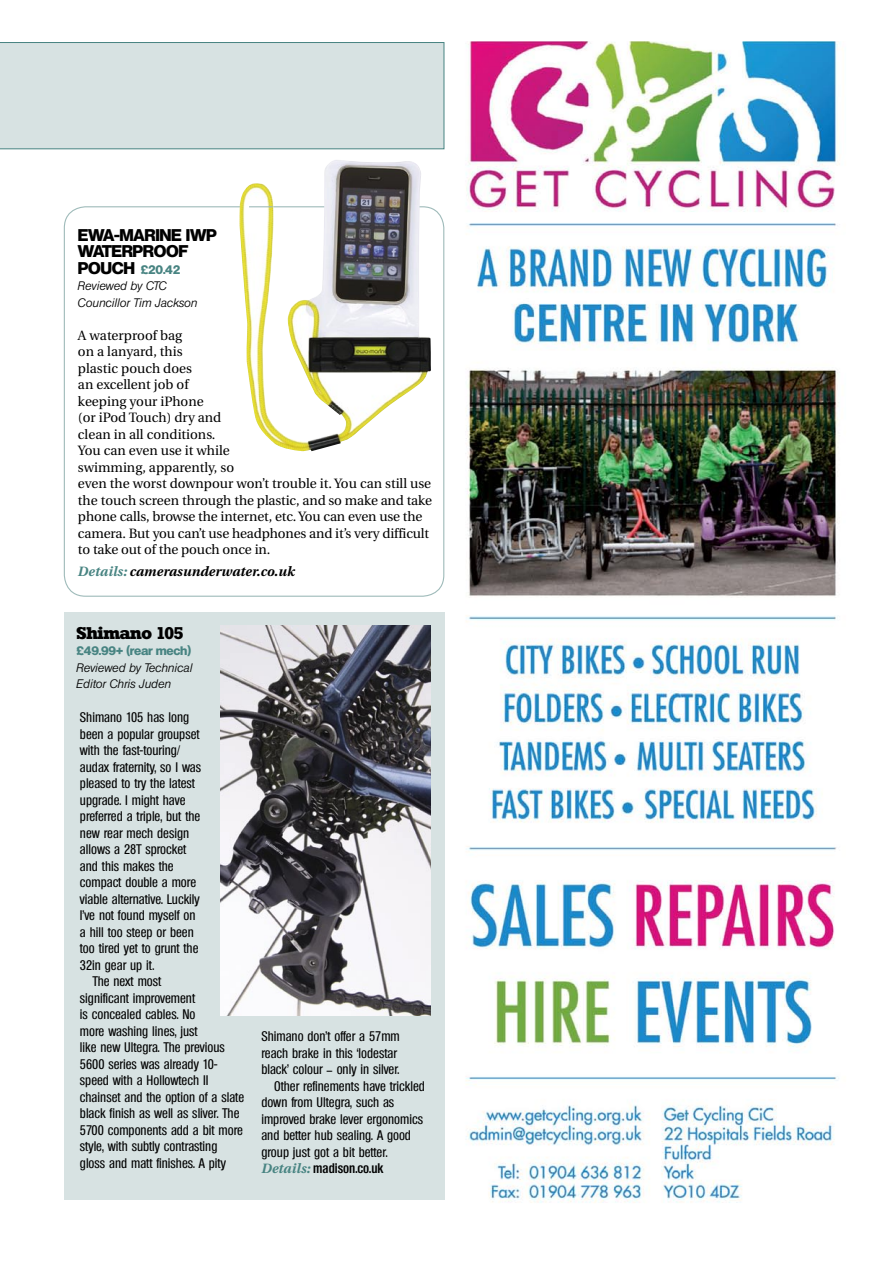
<style>
.page{position:relative;width:893px;height:1263px;background:#fff}
.page>*{position:absolute;margin:0;border:0;box-sizing:border-box;transform-origin:0 0}
.t1{font:800 16.5px/16.5px "Olympia";letter-spacing:-.02em;color:#000}
.t2{font:700 16.5px "Stafford";letter-spacing:-.02em;color:#000}
.t3{font:500 condensed 13.5px/16.5px "Olympia";color:#000}
.t4{font:13.5px/16.5px "Utopia";color:#000}
.t5{font:italic 700 13.5px "Utopia";letter-spacing:.01em;color:#000}
.t6{font:600 condensed 13.5px "Olympia";color:#000}
.t7{font:italic 300 12px/16.5px "Olympia";color:#000}
.t8{font:800 12px "Olympia";letter-spacing:-.02em;color:#488482}
.s1{font-size:16.5px;color:#000}
.s2{color:#488482}
.s3{font-family:"Utopia";font-weight:700;font-style:italic;font-stretch:normal;color:#488482}
</style>
<div class="page">
<div style="left:0;top:42px;width:444px;height:107px;background:#d7e2e2"></div>
<img style="left:466px;top:41px;width:373px;height:1162px">
<img style="left:240px;top:160px;width:191px;height:291px">
<svg style="left:249px;top:206px;width:24px;height:1px"></svg>
<div style="left:64px;top:612px;width:380px;height:587px;background:#d7e2e2"></div>
<img style="left:220px;top:626px;width:211px;height:390px">
<p class="t1" style="left:78px;top:226px;width:127px">EWA-MARINE IWP<br>WATERPROOF</p>
<p class="t8" style="left:78px;top:262px;width:104px"><span class="s1">POUCH</span> £20.42</p>
<p class="t7" style="left:78px;top:278px;width:121px">Reviewed by CTC<br>Councillor Tim Jackson</p>
<p class="t4" style="left:78px;top:327px;width:356px">A waterproof bag<br>on a lanyard, this<br>plastic pouch does<br>an excellent job of<br>keeping your iPhone<br>(or iPod Touch) dry and<br>clean in all conditions.<br>You can even use it while<br>swimming, apparently, so<br>even the worst downpour won’t trouble it. You can still use the touch screen through the plastic, and so make and take phone calls, browse the internet, etc. You can even use the camera. But you can’t use headphones and it’s very difficult to take out of the pouch once in.</p>
<p class="t5" style="left:78px;top:563px;width:218px"><span class="s2">Details:</span> camerasunderwater.co.uk</p>
<p class="t2" style="left:77px;top:623px;width:109px">Shimano 105</p>
<p class="t8" style="left:77px;top:644px;width:116px">£49.99+ (REAR MECH)</p>
<p class="t7" style="left:77px;top:659px;width:118px">Reviewed by Technical<br>Editor Chris Juden</p>
<p class="t3" style="left:80px;top:709px;width:123px">Shimano 105 has long been a popular groupset with the fast-touring/ audax fraternity, so I was pleased to try the latest upgrade. I might have preferred a triple, but the new rear mech design allows a 28T sprocket and this makes the compact double a more viable alternative. Luckily<br>I've not found myself on a hill too steep or been too tired yet to grunt the<br>32in gear up it.</p>
<p class="t3" style="left:80px;top:973px;width:166px;text-indent:13px">The next most<br>significant improvement<br>is concealed cables. No<br>more washing lines, just<br>like new Ultegra. The previous<br>5600 series was already 10- speed with a Hollowtech II chainset and the option of a slate black finish as well as sliver. The<br>5700 components add a bit more style, with subtly contrasting gloss and matt finishes. A pity</p>
<p class="t3" style="left:261px;top:1028px;width:140px">Shimano don’t offer a 57mm reach brake in this ‘lodestar black' colour – only in silver.</p>
<p class="t3" style="left:261px;top:1078px;width:165px;text-indent:13px">Other refinements have trickled down from Ultegra, such as improved brake lever ergonomics and better hub sealing. A good group just got a bit better.</p>
<p class="t6" style="left:261px;top:1161px;width:123px"><span class="s3">Details:</span> madison.co.uk</p>
</div>
